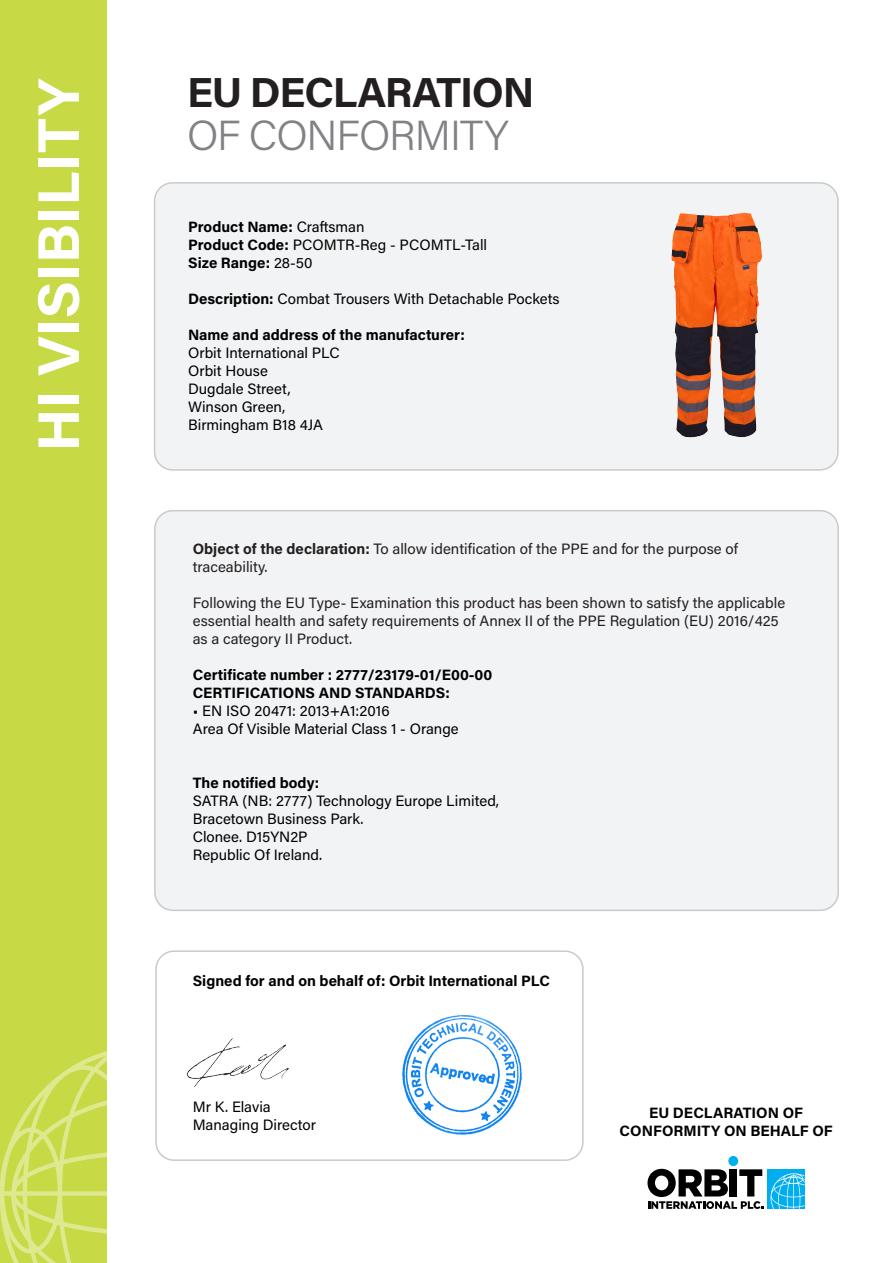
<style>
.page{position:relative;width:893px;height:1263px;background:#fff}
.page>*{position:absolute;margin:0;border:0;box-sizing:border-box;transform-origin:0 0}
.t1{font:700 58.65px "Acumin Pro";color:#fff}
.t2{font:700 42px "Acumin Pro";letter-spacing:-.03em;color:#231f20}
.t3{font:300 42px "Acumin Pro";letter-spacing:-.02em;color:#808285}
.t4{font:15px "Acumin Pro";color:#000}
.t5{font:15px/18px "Acumin Pro";color:#231f20}
.t6{font:700 15px/18px "Acumin Pro";color:#000;text-align:center}
.s1{font-weight:400}
.s2{font-weight:700}
</style>
<div class="page">
<div style="left:155px;top:183px;width:683px;height:287px;background:#f2f3f4;border-radius:18px"></div>
<div style="left:0;top:0;width:106px;height:1263px;background:#c7da46"></div>
<svg style="left:0;top:1051px;width:106px;height:212px"></svg>
<div style="left:155px;top:511px;width:683px;height:399px;background:#f2f3f4;border-radius:18px"></div>
<div style="left:155px;top:950px;width:429px;height:211px;border:1px solid #c9cacc;border-radius:18px"></div>
<img style="left:402px;top:1015px;width:120px;height:120px">
<div style="left:767px;top:1169px;width:38px;height:40px;background:#00aeef"></div>
<div style="left:728px;top:1156px;width:10px;height:10px;background:#00aeef;border-radius:50%"></div>
<svg style="left:647px;top:1169px;width:116px;height:40px"></svg>
<svg style="left:771px;top:1173px;width:34px;height:36px"></svg>
<img style="left:671px;top:213px;width:71px;height:225px">
<img style="left:186px;top:1038px;width:103px;height:49px">
<p class="t1" style="left:17px;top:452px;width:375px;rotate:-90deg">HI VISIBILITY</p>
<p class="t2" style="left:187px;top:63px;width:349px">EU DECLARATION</p>
<p class="t3" style="left:187px;top:107px;width:323px">OF CONFORMITY</p>
<p class="t6" style="left:188px;top:217px;width:178px">Product Name: <span class="s1">Craftsman</span></p>
<p class="t4" style="left:188px;top:235px;width:300px"><span class="s2">Product Code:</span> PCOMTR-Reg - PCOMTL-Tall</p>
<p class="t6" style="left:188px;top:253px;width:126px">Size Range: <span class="s1">28-50</span></p>
<p class="t4" style="left:188px;top:289px;width:373px"><span class="s2">Description:</span> Combat Trousers With Detachable Pockets</p>
<p class="t6" style="left:188px;top:325px;width:278px">Name and address of the manufacturer:</p>
<p class="t4" style="left:188px;top:343px;width:153px">Orbit International PLC</p>
<p class="t4" style="left:188px;top:361px;width:81px">Orbit House</p>
<p class="t4" style="left:188px;top:379px;width:104px">Dugdale Street,</p>
<p class="t4" style="left:188px;top:397px;width:99px">Winson Green,</p>
<p class="t4" style="left:188px;top:415px;width:136px">Birmingham B18 4JA</p>
<p class="t5" style="left:193px;top:539px;width:547px"><span class="s2">Object of the declaration:</span> To allow identification of the PPE and for the purpose of</p>
<p class="t5" style="left:193px;top:557px;width:76px">traceability.</p>
<p class="t5" style="left:193px;top:593px;width:594px">Following the EU Type- Examination this product has been shown to satisfy the applicable essential health and safety requirements of Annex II of the PPE Regulation (EU) 2016/425 as a category II Product.</p>
<p class="t6" style="left:193px;top:665px;width:301px">Certificate number : 2777/23179-01/E00-00</p>
<p class="t6" style="left:193px;top:683px;width:259px">CERTIFICATIONS AND STANDARDS:</p>
<p class="t4" style="left:193px;top:700px;width:198px">• EN ISO 20471: 2013+A1:2016</p>
<p class="t4" style="left:193px;top:718px;width:268px">Area Of Visible Material Class 1 - Orange</p>
<p class="t6" style="left:193px;top:773px;width:128px">The notified body:</p>
<p class="t4" style="left:193px;top:790px;width:308px">SATRA (NB: 2777) Technology Europe Limited,</p>
<p class="t4" style="left:193px;top:808px;width:172px">Bracetown Business Park.</p>
<p class="t4" style="left:193px;top:826px;width:116px">Clonee. D15YN2P</p>
<p class="t4" style="left:193px;top:844px;width:131px">Republic Of Ireland.</p>
<p class="t6" style="left:193px;top:971px;width:359px">Signed for and on behalf of: Orbit International PLC</p>
<p class="t4" style="left:193px;top:1096px;width:79px">Mr K. Elavia</p>
<p class="t4" style="left:193px;top:1114px;width:125px">Managing Director</p>
<p class="t6" style="left:619px;top:1102px;width:215px">EU DECLARATION OF<br>CONFORMITY ON BEHALF OF</p>
</div>
